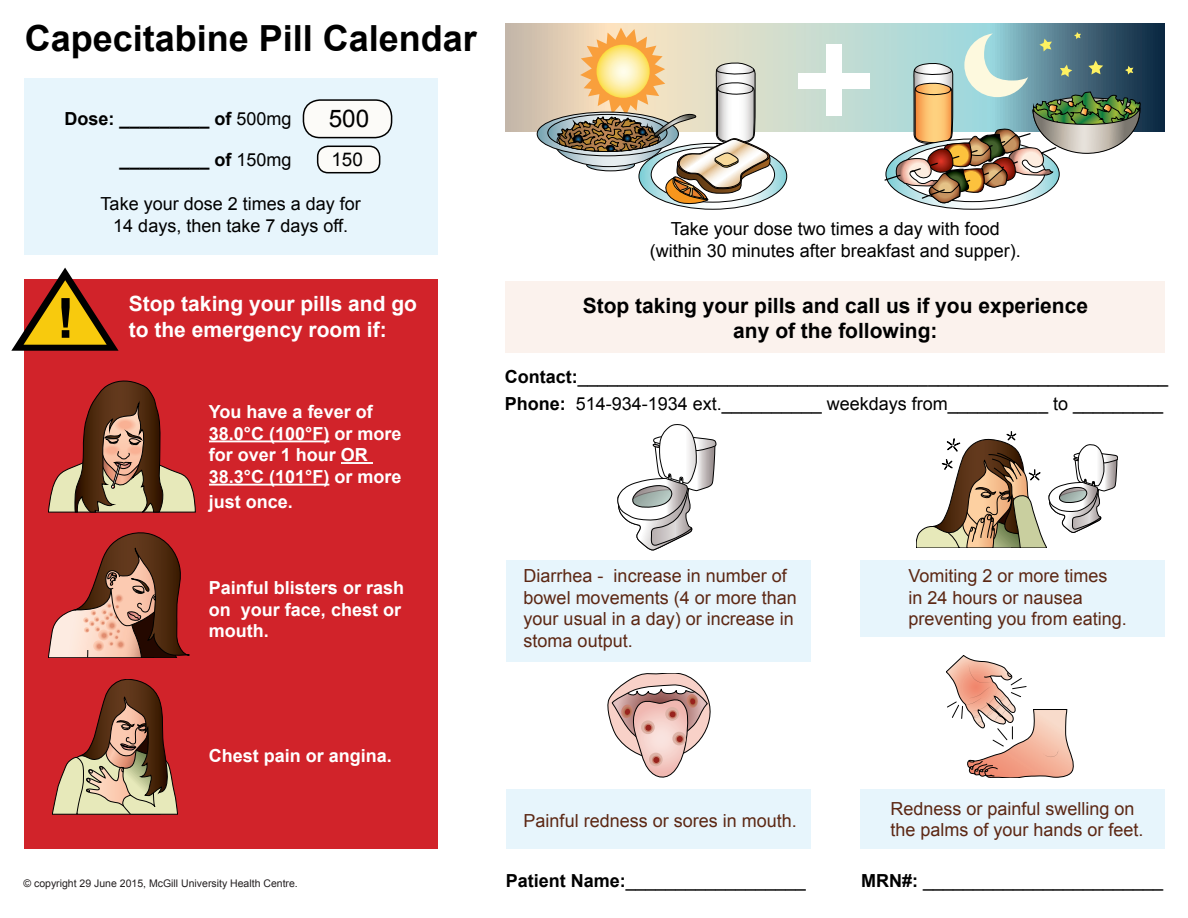
<style>
.page{position:relative;width:1188px;height:918px;background:#fff}
.page>*{position:absolute;margin:0;border:0;box-sizing:border-box;transform-origin:0 0}
.t1{font:700 36px "Arial";color:#000}
.t2{font:24.3px "Arial";color:#000}
.t3{font:700 21px "Arial";color:#000}
.t4{font:700 21px/25.2px "Arial";color:#fff}
.t5{font:18.9px "Arial";color:#000}
.t6{font:18px/21.6px "Arial";color:#000;text-align:center}
.t7{font:18px/21.6px "Arial";color:#5c2713}
.t8{font:700 18px/21.6px "Arial";color:#fff}
.t9{font:700 18px "Arial";color:#000}
.t10{font:10.5px "Arial";color:#231f20}
.s1{font-weight:400}
.s2{font-weight:700}
</style>
<div class="page">
<div style="left:860px;top:560px;width:305px;height:77px;background:#e7f5fc"></div>
<div style="left:506px;top:281px;width:659px;height:72px;background:#fbf2ed"></div>
<div style="left:506px;top:560px;width:304px;height:102px;background:#e7f5fc"></div>
<div style="left:860px;top:789px;width:305px;height:60px;background:#e7f5fc"></div>
<div style="left:24px;top:78px;width:414px;height:177px;background:#e7f5fc"></div>
<div style="left:303px;top:100px;width:89px;height:38px;background:#fcfbf8;border-radius:16px"></div>
<div style="left:303px;top:99px;width:89px;height:39px;border:2px solid #000;border-radius:16px"></div>
<div style="left:318px;top:146px;width:62px;height:27px;background:#fcfbf8;border-radius:11px"></div>
<div style="left:317px;top:146px;width:63px;height:27px;border:2px solid #000;border-radius:11px"></div>
<svg style="left:506px;top:23px;width:659px;height:108px;background:#a4b5b1"></svg>
<div style="left:827px;top:44px;width:15px;height:72px;background:#fff"></div>
<div style="left:799px;top:74px;width:71px;height:15px;background:#fff"></div>
<svg style="left:537px;top:28px;width:250px;height:181px"></svg>
<img style="left:883px;top:32px;width:258px;height:177px">
<div style="left:506px;top:789px;width:305px;height:60px;background:#e7f5fc"></div>
<div style="left:24px;top:279px;width:414px;height:569px;background:#d1232a"></div>
<svg style="left:617px;top:424px;width:99px;height:127px"></svg>
<svg style="left:608px;top:673px;width:103px;height:105px"></svg>
<svg style="left:11px;top:268px;width:108px;height:83px"></svg>
<svg style="left:946px;top:655px;width:128px;height:123px"></svg>
<hr style="left:209px;top:440px;width:120px;height:2px;background:#fff">
<hr style="left:341px;top:462px;width:32px;height:2px;background:#fff">
<hr style="left:209px;top:484px;width:120px;height:2px;background:#fff">
<svg style="left:48px;top:533px;width:141px;height:125px"></svg>
<svg style="left:52px;top:679px;width:126px;height:135px"></svg>
<svg style="left:48px;top:381px;width:147px;height:131px"></svg>
<svg style="left:916px;top:432px;width:202px;height:116px"></svg>
<p class="t1" style="left:25px;top:14px;width:454px">Capecitabine Pill Calendar</p>
<p class="t9" style="left:64px;top:107px;width:229px">Dose: _________ of <span class="s1">500mg</span></p>
<p class="t9" style="left:119px;top:148px;width:174px">_________ of <span class="s1">150mg</span></p>
<p class="t2" style="left:329px;top:103px;width:42px">500</p>
<p class="t5" style="left:331px;top:147px;width:33px">150</p>
<p class="t6" style="left:101px;top:193px;width:262px">Take your dose 2 times a day for<br>14 days, then take 7 days off.</p>
<p class="t6" style="left:671px;top:218px;width:331px">Take your dose two times a day with food</p>
<p class="t6" style="left:650px;top:240px;width:373px">(within 30 minutes after breakfast and supper).</p>
<p class="t4" style="left:129px;top:292px;width:290px">Stop taking your pills and go to the emergency room if:</p>
<p class="t3" style="left:583px;top:291px;width:507px">Stop taking your pills and call us if you experience</p>
<p class="t3" style="left:733px;top:316px;width:206px">any of the following:</p>
<p class="t8" style="left:209px;top:401px;width:165px">You have a fever of</p>
<p class="t8" style="left:209px;top:423px;width:194px">38.0°C (100°F) or more for over 1 hour OR<br>38.3°C (101°F) or more</p>
<p class="t8" style="left:209px;top:491px;width:86px">just once.</p>
<p class="t8" style="left:209px;top:578px;width:197px">Painful blisters or rash on your face, chest or mouth.</p>
<p class="t8" style="left:209px;top:745px;width:185px">Chest pain or angina.</p>
<p class="t10" style="left:23px;top:876px;width:276px">© copyright 29 June 2015, McGill University Health Centre.</p>
<p class="t6" style="left:505px;top:366px;width:665px"><span class="s2">Contact:</span>___________________________________________________________</p>
<p class="t6" style="left:505px;top:393px;width:660px"><span class="s2">Phone:</span> 514-934-1934 ext.__________ weekdays from__________ to _________</p>
<p class="t7" style="left:524px;top:565px;width:275px">Diarrhea - increase in number of bowel movements (4 or more than your usual in a day) or increase in stoma output.</p>
<p class="t7" style="left:909px;top:565px;width:220px">Vomiting 2 or more times<br>in 24 hours or nausea preventing you from eating.</p>
<p class="t7" style="left:524px;top:810px;width:275px">Painful redness or sores in mouth.</p>
<p class="t7" style="left:890px;top:798px;width:255px">Redness or painful swelling on the palms of your hands or feet.</p>
<p class="t6" style="left:506px;top:870px;width:302px"><span class="s2">Patient Name:</span>__________________</p>
<p class="t6" style="left:861px;top:870px;width:304px"><span class="s2">MRN#:</span> ________________________</p>
</div>
